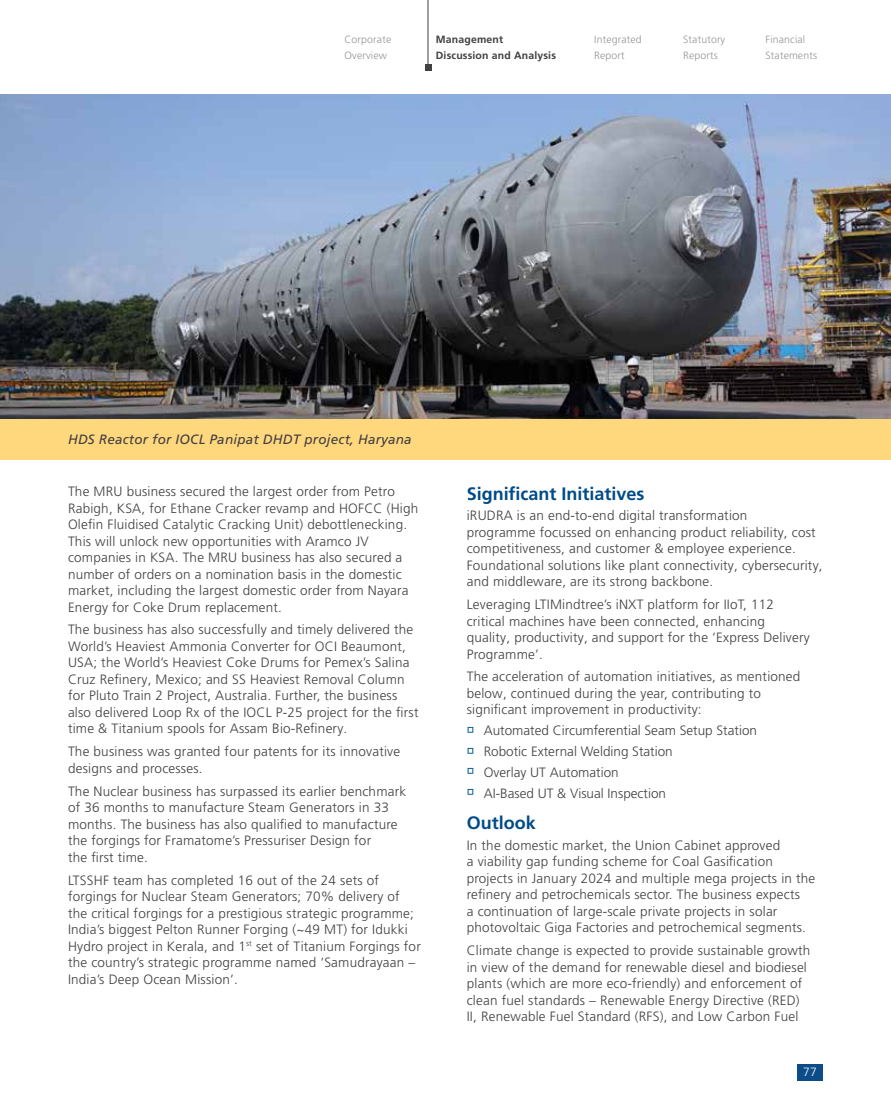
<style>
.page{position:relative;width:891px;height:1107px;background:#fff}
.page>*{position:absolute;margin:0;border:0;box-sizing:border-box;transform-origin:0 0}
.t1{font:700 18px "Frutiger LT Pro";color:#004b88}
.t2{font:300 13.5px/16.5px "Frutiger LT Pro";letter-spacing:.015em;color:#414042}
.t3{font:italic 13.5px "Frutiger LT Pro";letter-spacing:.015em;color:#414042}
.t4{font:300 12px "Frutiger LT Pro";color:#fff}
.t5{font:300 10.5px/16.5px "Frutiger LT Pro";letter-spacing:.015em;color:#939598}
.t6{font:700 10.5px/16.5px "Frutiger LT Pro";letter-spacing:.015em;color:#414042}
.s1{color:#005691}
</style>
<div class="page">
<div style="left:0;top:419px;width:891px;height:41px;background:#ffd77d"></div>
<hr style="left:428px;top:0;width:1px;height:64px;background:#414042">
<svg style="left:425px;top:64px;width:6px;height:6px"></svg>
<div style="left:797px;top:1064px;width:26px;height:16px;background:#0c4d89"></div>
<img style="left:0;top:94px;width:891px;height:325px">
<p class="t6" style="left:436px;top:31px;width:122px">Management<br>Discussion and Analysis</p>
<p class="t5" style="left:766px;top:31px;width:53px">Financial<br>Statements</p>
<p class="t5" style="left:594px;top:31px;width:49px">Integrated<br>Report</p>
<p class="t5" style="left:344px;top:31px;width:48px">Corporate<br>Overview</p>
<p class="t5" style="left:683px;top:31px;width:44px">Statutory<br>Reports</p>
<p class="t3" style="left:68px;top:431px;width:345px">HDS Reactor for IOCL Panipat DHDT project, Haryana</p>
<p class="t2" style="left:68px;top:483px;width:352px">The MRU business secured the largest order from Petro Rabigh, KSA, for Ethane Cracker revamp and HOFCC (High Olefin Fluidised Catalytic Cracking Unit) debottlenecking.<br>This will unlock new opportunities with Aramco JV companies in KSA. The MRU business has also secured a number of orders on a nomination basis in the domestic market, including the largest domestic order from Nayara Energy for Coke Drum replacement.</p>
<p class="t2" style="left:68px;top:622px;width:352px">The business has also successfully and timely delivered the World’s Heaviest Ammonia Converter for OCI Beaumont, USA; the World’s Heaviest Coke Drums for Pemex’s Salina Cruz Refinery, Mexico; and SS Heaviest Removal Column for Pluto Train 2 Project, Australia. Further, the business also delivered Loop Rx of the IOCL P-25 project for the first time &amp; Titanium spools for Assam Bio-Refinery.</p>
<p class="t2" style="left:68px;top:744px;width:334px">The business was granted four patents for its innovative designs and processes.</p>
<p class="t2" style="left:68px;top:783px;width:340px">The Nuclear business has surpassed its earlier benchmark of 36 months to manufacture Steam Generators in 33 months. The business has also qualified to manufacture the forgings for Framatome’s Pressuriser Design for<br>the first time.</p>
<p class="t2" style="left:68px;top:872px;width:354px">LTSSHF team has completed 16 out of the 24 sets of forgings for Nuclear Steam Generators; 70% delivery of the critical forgings for a prestigious strategic programme; India’s biggest Pelton Runner Forging (~49 MT) for Idukki Hydro project in Kerala, and 1<sup>st</sup> set of Titanium Forgings for the country’s strategic programme named ‘Samudrayaan – India’s Deep Ocean Mission’.</p>
<h1 class="t1" style="left:467px;top:483px;width:179px">Significant Initiatives</h1>
<p class="t2" style="left:467px;top:507px;width:357px">iRUDRA is an end-to-end digital transformation<br>programme focussed on enhancing product reliability, cost competitiveness, and customer &amp; employee experience.<br>Foundational solutions like plant connectivity, cybersecurity, and middleware, are its strong backbone.</p>
<p class="t2" style="left:467px;top:596px;width:344px">Leveraging LTIMindtree’s iNXT platform for IIoT, 112 critical machines have been connected, enhancing quality, productivity, and support for the ‘Express Delivery Programme’.</p>
<p class="t2" style="left:467px;top:669px;width:335px">The acceleration of automation initiatives, as mentioned below, continued during the year, contributing to significant improvement in productivity:</p>
<p class="t2" style="left:467px;top:722px;width:292px"><span class="s1">→</span> Automated Circumferential Seam Setup Station</p>
<p class="t2" style="left:467px;top:743px;width:208px"><span class="s1">→</span> Robotic External Welding Station</p>
<p class="t2" style="left:467px;top:764px;width:154px"><span class="s1">→</span> Overlay UT Automation</p>
<p class="t2" style="left:467px;top:785px;width:201px"><span class="s1">→</span> AI-Based UT &amp; Visual Inspection</p>
<h1 class="t1" style="left:467px;top:812px;width:71px">Outlook</h1>
<p class="t2" style="left:467px;top:837px;width:350px">In the domestic market, the Union Cabinet approved<br>a viability gap funding scheme for Coal Gasification projects in January 2024 and multiple mega projects in the refinery and petrochemicals sector. The business expects<br>a continuation of large-scale private projects in solar photovoltaic Giga Factories and petrochemical segments.</p>
<p class="t2" style="left:467px;top:942px;width:345px">Climate change is expected to provide sustainable growth in view of the demand for renewable diesel and biodiesel plants (which are more eco-friendly) and enforcement of clean fuel standards – Renewable Energy Directive (RED)<br>II, Renewable Fuel Standard (RFS), and Low Carbon Fuel</p>
<p class="t4" style="left:803px;top:1065px;width:15px">77</p>
</div>
